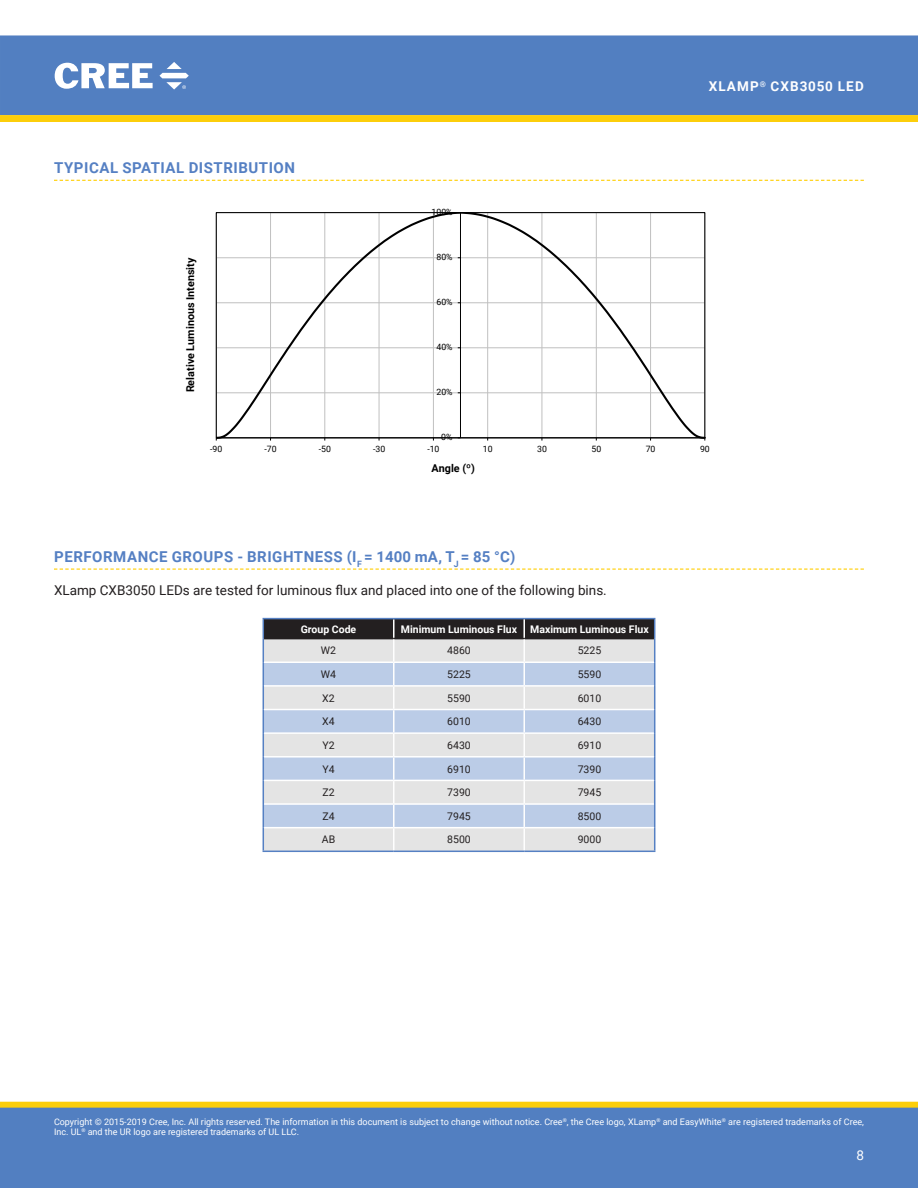
<style>
.page{position:relative;width:918px;height:1188px;background:#fff}
.page>*{position:absolute;margin:0;border:0;box-sizing:border-box;transform-origin:0 0}
.Section_heading_with{font:700 15px "Roboto";letter-spacing:.035em;color:#5580c3}
.t1{font:13.5px "Roboto";color:#231f20}
.t2{font:700 13.5px "Roboto";letter-spacing:.085em;color:#fff}
.t3{font:13.5px "Roboto";color:#fff}
.t4{font:700 10.8px "Roboto";color:#000}
.table_text_center{font:10.5px "Roboto";color:#231f20}
.table_heading_center{font:700 10.5px "Roboto";color:#fff}
.t5{font:9px/10.8px "Roboto";color:#fff}
.t6{font:8.7px "Roboto";letter-spacing:.005em;color:#000}
</style>
<div class="page">
<div style="left:1px;top:36px;width:916px;height:78px;background:#527fc1"></div>
<div style="left:0;top:35px;width:918px;height:80px;border:1px solid #527fc1"></div>
<svg style="left:55px;top:63px;width:98px;height:26px"></svg>
<svg style="left:159px;top:62px;width:30px;height:28px"></svg>
<div style="left:1px;top:1102px;width:916px;height:6px;background:#fcce0b"></div>
<div style="left:0;top:1102px;width:918px;height:6px;border:1px solid #fcce0b"></div>
<div style="left:0;top:1108px;width:918px;height:80px;background:#527fc1"></div>
<svg style="left:0;top:115px;width:918px;height:7px;background:#fbce0d"></svg>
<svg style="left:54px;top:180px;width:810px;height:1px"></svg>
<svg style="left:54px;top:569px;width:810px;height:1px"></svg>
<hr style="left:263px;top:618px;width:131px;height:1px;background:#5580c3">
<hr style="left:394px;top:618px;width:130px;height:1px;background:#5580c3">
<hr style="left:524px;top:618px;width:131px;height:1px;background:#5580c3">
<svg style="left:263px;top:619px;width:392px;height:232px;background:#c3c9d4"></svg>
<hr style="left:263px;top:851px;width:131px;height:1px;background:#5580c3">
<hr style="left:394px;top:851px;width:130px;height:1px;background:#5580c3">
<hr style="left:524px;top:851px;width:131px;height:1px;background:#5580c3">
<hr style="left:393px;top:639px;width:2px;height:23px;background:#fff">
<hr style="left:523px;top:639px;width:2px;height:23px;background:#fff">
<hr style="left:393px;top:663px;width:2px;height:22px;background:#fff">
<hr style="left:523px;top:663px;width:2px;height:22px;background:#fff">
<hr style="left:393px;top:687px;width:2px;height:22px;background:#fff">
<hr style="left:523px;top:687px;width:2px;height:22px;background:#fff">
<hr style="left:264px;top:662px;width:130px;height:1px;background:#fff">
<hr style="left:394px;top:662px;width:130px;height:1px;background:#fff">
<hr style="left:524px;top:662px;width:130px;height:1px;background:#fff">
<hr style="left:264px;top:685px;width:130px;height:2px;background:#fff">
<hr style="left:394px;top:685px;width:130px;height:2px;background:#fff">
<hr style="left:524px;top:685px;width:130px;height:2px;background:#fff">
<hr style="left:264px;top:709px;width:130px;height:1px;background:#fff">
<hr style="left:394px;top:709px;width:130px;height:1px;background:#fff">
<hr style="left:524px;top:709px;width:130px;height:1px;background:#fff">
<svg style="left:216px;top:213px;width:490px;height:226px"></svg>
<p class="Section_heading_with" style="left:54px;top:157px;width:242px">TYPICAL SPATIAL DISTRIBUTION</p>
<p class="t4" style="left:183px;top:392px;width:136px;rotate:-90deg">Relative Luminous Intensity</p>
<p class="t6" style="left:432px;top:206px;width:23px">100%</p>
<p class="t6" style="left:436px;top:251px;width:18px">80%</p>
<p class="t6" style="left:436px;top:296px;width:18px">60%</p>
<p class="t6" style="left:436px;top:341px;width:18px">40%</p>
<p class="t6" style="left:436px;top:386px;width:18px">20%</p>
<p class="t6" style="left:441px;top:431px;width:13px">0%</p>
<h2 class="t2" style="left:709px;top:77px;width:157px">XLAMP<sup>®</sup> CXB3050 LED</h2>
<p class="t6" style="left:210px;top:442px;width:14px">-90</p>
<p class="t6" style="left:264px;top:442px;width:14px">-70</p>
<p class="t6" style="left:319px;top:442px;width:14px">-50</p>
<p class="t6" style="left:373px;top:442px;width:14px">-30</p>
<p class="t6" style="left:427px;top:442px;width:14px">-10</p>
<p class="t6" style="left:483px;top:442px;width:11px">10</p>
<p class="t6" style="left:537px;top:442px;width:11px">30</p>
<p class="t6" style="left:591px;top:442px;width:11px">50</p>
<p class="t6" style="left:646px;top:442px;width:11px">70</p>
<p class="t6" style="left:700px;top:442px;width:11px">90</p>
<p class="t4" style="left:432px;top:461px;width:45px">Angle (º)</p>
<p class="Section_heading_with" style="left:54px;top:546px;width:463px">PERFORMANCE GROUPS - BRIGHTNESS (I<sub>F</sub> = 1400 mA, T<sub>J</sub> = 85 °C)</p>
<p class="t1" style="left:54px;top:581px;width:554px">XLamp CXB3050 LEDs are tested for luminous flux and placed into one of the following bins.</p>
<p class="table_heading_center" style="left:301px;top:621px;width:57px">Group Code</p>
<p class="table_heading_center" style="left:401px;top:621px;width:118px">Minimum Luminous Flux</p>
<p class="table_heading_center" style="left:530px;top:621px;width:120px">Maximum Luminous Flux</p>
<p class="table_text_center" style="left:321px;top:643px;width:17px">W2</p>
<p class="table_text_center" style="left:447px;top:643px;width:25px">4860</p>
<p class="table_text_center" style="left:578px;top:643px;width:25px">5225</p>
<p class="table_text_center" style="left:321px;top:667px;width:17px">W4</p>
<p class="table_text_center" style="left:447px;top:667px;width:25px">5225</p>
<p class="table_text_center" style="left:578px;top:667px;width:25px">5590</p>
<p class="table_text_center" style="left:322px;top:691px;width:14px">X2</p>
<p class="table_text_center" style="left:447px;top:691px;width:25px">5590</p>
<p class="table_text_center" style="left:578px;top:691px;width:25px">6010</p>
<p class="table_text_center" style="left:322px;top:714px;width:14px">X4</p>
<p class="table_text_center" style="left:447px;top:714px;width:25px">6010</p>
<p class="table_text_center" style="left:578px;top:714px;width:25px">6430</p>
<p class="table_text_center" style="left:322px;top:738px;width:14px">Y2</p>
<p class="table_text_center" style="left:447px;top:738px;width:25px">6430</p>
<p class="table_text_center" style="left:578px;top:738px;width:25px">6910</p>
<p class="table_text_center" style="left:322px;top:761px;width:14px">Y4</p>
<p class="table_text_center" style="left:447px;top:761px;width:25px">6910</p>
<p class="table_text_center" style="left:578px;top:761px;width:25px">7390</p>
<p class="table_text_center" style="left:322px;top:785px;width:14px">Z2</p>
<p class="table_text_center" style="left:447px;top:785px;width:25px">7390</p>
<p class="table_text_center" style="left:578px;top:785px;width:25px">7945</p>
<p class="table_text_center" style="left:322px;top:809px;width:14px">Z4</p>
<p class="table_text_center" style="left:447px;top:809px;width:25px">7945</p>
<p class="table_text_center" style="left:578px;top:809px;width:25px">8500</p>
<p class="table_text_center" style="left:322px;top:832px;width:15px">AB</p>
<p class="table_text_center" style="left:447px;top:832px;width:25px">8500</p>
<p class="table_text_center" style="left:578px;top:832px;width:25px">9000</p>
<p class="t5" style="left:54px;top:1116px;width:812px">Copyright © 2015-2019 Cree, Inc. All rights reserved. The information in this document is subject to change without notice. Cree<sup>®</sup>, the Cree logo, XLamp<sup>®</sup> and EasyWhite<sup>®</sup> are registered trademarks of Cree,<br>Inc. UL<sup>®</sup> and the UR logo are registered trademarks of UL LLC.</p>
<h2 class="t3" style="left:856px;top:1145px;width:9px">8</h2>
</div>
